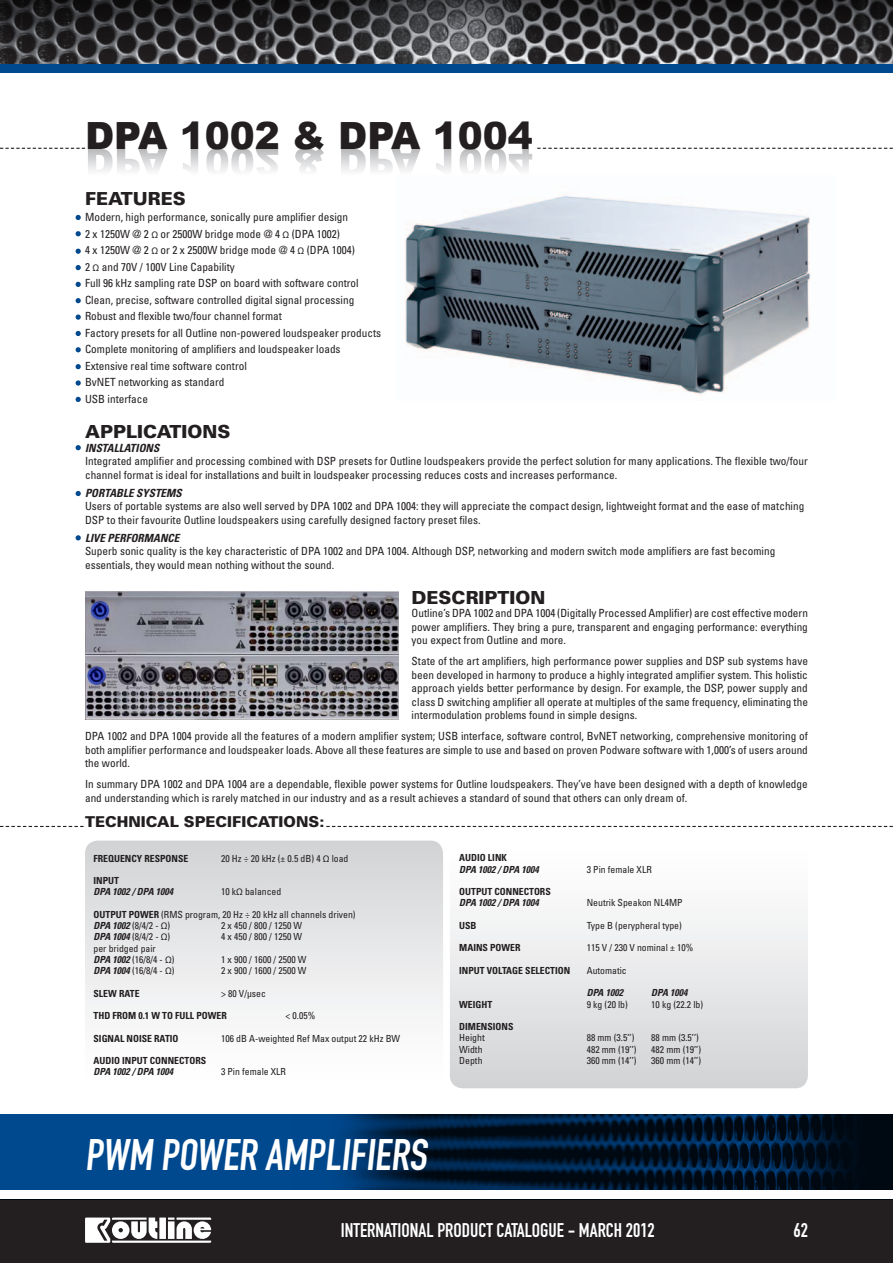
<style>
.page{position:relative;width:893px;height:1263px;background:#fff}
.page>*{position:absolute;margin:0;border:0;box-sizing:border-box;transform-origin:0 0}
.t1{font:43.5px "DIN Engschrift";color:#fff}
.t2{font:900 37.5px "Arial";color:#231f20}
.t3{font:19.5px "DIN Engschrift";color:#fff}
.t4{font:900 18px "Univers";color:#231f20}
.t5{font:900 15px "Univers";color:#231f20}
.t6{font:condensed 11.25px/13.5px "Univers";color:#231f20}
.t7{font:italic 700 condensed 11.25px "Univers";color:#231f20}
.t8{font:condensed 9.75px "Univers";color:#231f20}
.t9{font:700 condensed 9.75px "Univers";color:#231f20}
.t10{font:italic 700 condensed 9.75px "Univers";color:#231f20}
.s1{font-family:"Arial";font-stretch:normal;font-size:9px}
.s2{font-weight:700}
.s3{font-weight:700;font-style:italic}
</style>
<div class="page">
<svg style="left:85px;top:840px;width:358px;height:175px"></svg>
<svg style="left:450px;top:915px;width:358px;height:173px"></svg>
<div style="left:0;top:1199px;width:893px;height:64px;background:#231f20"></div>
<svg style="left:85px;top:1217px;width:126px;height:26px"></svg>
<svg style="left:0;top:148px;width:324px;height:23px"></svg>
<svg style="left:537px;top:148px;width:356px;height:1px"></svg>
<img style="left:405px;top:195px;width:405px;height:200px">
<svg style="left:326px;top:826px;width:567px;height:1px"></svg>
<svg style="left:0;top:826px;width:84px;height:1px"></svg>
<svg style="left:76px;top:215px;width:5px;height:5px"></svg>
<svg style="left:76px;top:249px;width:5px;height:5px"></svg>
<svg style="left:76px;top:231px;width:5px;height:5px"></svg>
<svg style="left:76px;top:282px;width:5px;height:5px"></svg>
<svg style="left:76px;top:298px;width:5px;height:5px"></svg>
<svg style="left:76px;top:314px;width:5px;height:6px"></svg>
<svg style="left:76px;top:331px;width:5px;height:5px"></svg>
<svg style="left:76px;top:265px;width:5px;height:5px"></svg>
<svg style="left:76px;top:347px;width:5px;height:5px"></svg>
<svg style="left:76px;top:445px;width:5px;height:5px"></svg>
<svg style="left:76px;top:364px;width:5px;height:5px"></svg>
<svg style="left:76px;top:491px;width:5px;height:5px"></svg>
<svg style="left:76px;top:380px;width:5px;height:6px"></svg>
<svg style="left:76px;top:397px;width:5px;height:5px"></svg>
<svg style="left:76px;top:535px;width:5px;height:5px"></svg>
<svg style="left:0;top:1114px;width:893px;height:76px;background:#002b55"></svg>
<img style="left:85px;top:591px;width:314px;height:128px">
<div style="left:0;top:64px;width:893px;height:8px;background:#01498e"></div>
<svg style="left:0;top:0;width:893px;height:64px;background:#414043"></svg>
<p class="t2" style="left:85px;top:108px;width:449px">DPA 1002 &amp; DPA 1004</p>
<p class="t4" style="left:85px;top:187px;width:102px">FEATURES</p>
<p class="t6" style="left:85px;top:210px;width:265px">Modern, high performance, sonically pure amplifier design</p>
<p class="t6" style="left:85px;top:227px;width:256px">2 x 1250W @ 2 <span class="s1">Ω</span> or 2500W bridge mode @ 4 <span class="s1">Ω</span> (DPA 1002)</p>
<p class="t6" style="left:85px;top:243px;width:271px">4 x 1250W @ 2 <span class="s1">Ω</span> or 2 x 2500W bridge mode @ 4 <span class="s1">Ω</span> (DPA 1004)</p>
<p class="t6" style="left:85px;top:260px;width:151px">2 <span class="s1">Ω</span> and 70V / 100V Line Capability</p>
<p class="t6" style="left:85px;top:276px;width:275px">Full 96 kHz sampling rate DSP on board with software control</p>
<p class="t6" style="left:85px;top:293px;width:271px">Clean, precise, software controlled digital signal processing</p>
<p class="t6" style="left:85px;top:309px;width:198px">Robust and flexible two/four channel format</p>
<p class="t6" style="left:85px;top:326px;width:298px">Factory presets for all Outline non-powered loudspeaker products</p>
<p class="t6" style="left:85px;top:342px;width:257px">Complete monitoring of amplifiers and loudspeaker loads</p>
<p class="t6" style="left:85px;top:359px;width:163px">Extensive real time software control</p>
<p class="t6" style="left:85px;top:375px;width:141px">BvNET networking as standard</p>
<p class="t6" style="left:85px;top:392px;width:65px">USB interface</p>
<p class="t4" style="left:85px;top:420px;width:147px">APPLICATIONS</p>
<p class="t7" style="left:85px;top:441px;width:76px">INSTALLATIONS</p>
<p class="t6" style="left:85px;top:454px;width:724px">Integrated amplifier and processing combined with DSP presets for Outline loudspeakers provide the perfect solution for many applications. The flexible two/four channel format is ideal for installations and built in loudspeaker processing reduces costs and increases performance.</p>
<p class="t7" style="left:85px;top:486px;width:98px">PORTABLE SYSTEMS</p>
<p class="t6" style="left:85px;top:499px;width:721px">Users of portable systems are also well served by DPA 1002 and DPA 1004: they will appreciate the compact design, lightweight format and the ease of matching<br>DSP to their favourite Outline loudspeakers using carefully designed factory preset files.</p>
<p class="t7" style="left:85px;top:531px;width:96px">LIVE PERFORMANCE</p>
<p class="t6" style="left:85px;top:544px;width:692px">Superb sonic quality is the key characteristic of DPA 1002 and DPA 1004. Although DSP, networking and modern switch mode amplifiers are fast becoming essentials, they would mean nothing without the sound.</p>
<p class="t4" style="left:412px;top:586px;width:135px">DESCRIPTION</p>
<p class="t6" style="left:412px;top:606px;width:398px;text-align:justify">Outline’s DPA 1002 and DPA 1004 (Digitally Processed Amplifier) are cost effective modern power amplifiers. They bring a pure, transparent and engaging performance: everything you expect from Outline and more.</p>
<p class="t6" style="left:412px;top:654px;width:398px;text-align:justify">State of the art amplifiers, high performance power supplies and DSP sub systems have been developed in harmony to produce a highly integrated amplifier system. This holistic approach yields better performance by design. For example, the DSP, power supply and class D switching amplifier all operate at multiples of the same frequency, eliminating the intermodulation problems found in simple designs.</p>
<p class="t6" style="left:85px;top:729px;width:724px;text-align:justify">DPA 1002 and DPA 1004 provide all the features of a modern amplifier system; USB interface, software control, BvNET networking, comprehensive monitoring of both amplifier performance and loudspeaker loads. Above all these features are simple to use and based on proven Podware software with 1,000’s of users around the world.</p>
<p class="t6" style="left:85px;top:777px;width:724px">In summary DPA 1002 and DPA 1004 are a dependable, flexible power systems for Outline loudspeakers. They’ve have been designed with a depth of knowledge and understanding which is rarely matched in our industry and as a result achieves a standard of sound that others can only dream of.</p>
<p class="t5" style="left:85px;top:812px;width:241px">TECHNICAL SPECIFICATIONS:</p>
<p class="t9" style="left:94px;top:852px;width:96px">FREQUENCY RESPONSE</p>
<p class="t8" style="left:221px;top:852px;width:129px">20 Hz ÷ 20 kHz (± 0.5 dB) 4 <span class="s1">Ω</span> load</p>
<p class="t9" style="left:94px;top:874px;width:27px">INPUT</p>
<p class="t10" style="left:94px;top:886px;width:81px">DPA 1002 / DPA 1004</p>
<p class="t8" style="left:221px;top:886px;width:62px">10 k<span class="s1">Ω</span> balanced</p>
<p class="t8" style="left:94px;top:908px;width:264px"><span class="s2">OUTPUT POWER</span> (RMS program, 20 Hz ÷ 20 kHz all channels driven)</p>
<p class="t8" style="left:94px;top:919px;width:78px"><span class="s3">DPA 1002</span> (8/4/2 - <span class="s1">Ω</span>)</p>
<p class="t8" style="left:221px;top:919px;width:83px">2 x 450 / 800 / 1250 W</p>
<p class="t8" style="left:94px;top:931px;width:78px"><span class="s3">DPA 1004</span> (8/4/2 - <span class="s1">Ω</span>)</p>
<p class="t8" style="left:221px;top:931px;width:83px">4 x 450 / 800 / 1250 W</p>
<p class="t8" style="left:94px;top:942px;width:64px">per bridged pair</p>
<p class="t8" style="left:94px;top:953px;width:82px"><span class="s3">DPA 1002</span> (16/8/4 - <span class="s1">Ω</span>)</p>
<p class="t8" style="left:221px;top:953px;width:87px">1 x 900 / 1600 / 2500 W</p>
<p class="t8" style="left:94px;top:964px;width:82px"><span class="s3">DPA 1004</span> (16/8/4 - <span class="s1">Ω</span>)</p>
<p class="t8" style="left:221px;top:964px;width:87px">2 x 900 / 1600 / 2500 W</p>
<p class="t9" style="left:94px;top:987px;width:48px">SLEW RATE</p>
<p class="t8" style="left:221px;top:987px;width:46px">&gt; 80 V/μsec</p>
<p class="t9" style="left:94px;top:1009px;width:135px">THD FROM 0.1 W TO FULL POWER</p>
<p class="t8" style="left:286px;top:1009px;width:31px">&lt; 0.05%</p>
<p class="t9" style="left:94px;top:1032px;width:87px">SIGNAL NOISE RATIO</p>
<p class="t8" style="left:221px;top:1032px;width:181px">106 dB A-weighted Ref Max output 22 kHz BW</p>
<p class="t9" style="left:94px;top:1054px;width:114px">AUDIO INPUT CONNECTORS</p>
<p class="t10" style="left:94px;top:1066px;width:81px">DPA 1002 / DPA 1004</p>
<p class="t8" style="left:221px;top:1066px;width:66px">3 Pin female XLR</p>
<p class="t1" style="left:85px;top:1129px;width:349px">PWM POWER AMPLIFIERS</p>
<p class="t9" style="left:459px;top:852px;width:49px">AUDIO LINK</p>
<p class="t10" style="left:459px;top:863px;width:81px">DPA 1002 / DPA 1004</p>
<p class="t8" style="left:587px;top:863px;width:66px">3 Pin female XLR</p>
<p class="t9" style="left:459px;top:886px;width:93px">OUTPUT CONNECTORS</p>
<p class="t10" style="left:459px;top:897px;width:81px">DPA 1002 / DPA 1004</p>
<p class="t8" style="left:587px;top:897px;width:97px">Neutrik Speakon NL4MP</p>
<p class="t9" style="left:459px;top:919px;width:19px">USB</p>
<p class="t8" style="left:587px;top:919px;width:97px">Type B (perypheral type)</p>
<p class="t9" style="left:459px;top:942px;width:63px">MAINS POWER</p>
<p class="t8" style="left:587px;top:942px;width:108px">115 V / 230 V nominal ± 10%</p>
<p class="t9" style="left:459px;top:964px;width:112px">INPUT VOLTAGE SELECTION</p>
<p class="t8" style="left:587px;top:964px;width:42px">Automatic</p>
<p class="t10" style="left:587px;top:987px;width:38px">DPA 1002</p>
<p class="t10" style="left:651px;top:987px;width:38px">DPA 1004</p>
<p class="t9" style="left:459px;top:998px;width:35px">WEIGHT</p>
<p class="t8" style="left:587px;top:998px;width:43px">9 kg (20 lb)</p>
<p class="t8" style="left:651px;top:998px;width:53px">10 kg (22.2 lb)</p>
<p class="t9" style="left:459px;top:1021px;width:56px">DIMENSIONS</p>
<p class="t8" style="left:459px;top:1032px;width:27px">Height</p>
<p class="t8" style="left:587px;top:1032px;width:49px">88 mm (3.5’’)</p>
<p class="t8" style="left:651px;top:1032px;width:49px">88 mm (3.5’’)</p>
<p class="t8" style="left:459px;top:1043px;width:25px">Width</p>
<p class="t8" style="left:587px;top:1043px;width:51px">482 mm (19’’)</p>
<p class="t8" style="left:651px;top:1043px;width:51px">482 mm (19’’)</p>
<p class="t8" style="left:459px;top:1054px;width:25px">Depth</p>
<p class="t8" style="left:587px;top:1054px;width:51px">360 mm (14’’)</p>
<p class="t8" style="left:651px;top:1054px;width:51px">360 mm (14’’)</p>
<h3 class="t3" style="left:341px;top:1219px;width:315px">INTERNATIONAL PRODUCT CATALOGUE - MARCH 2012</h3>
<h3 class="t3" style="left:793px;top:1219px;width:16px">62</h3>
</div>
